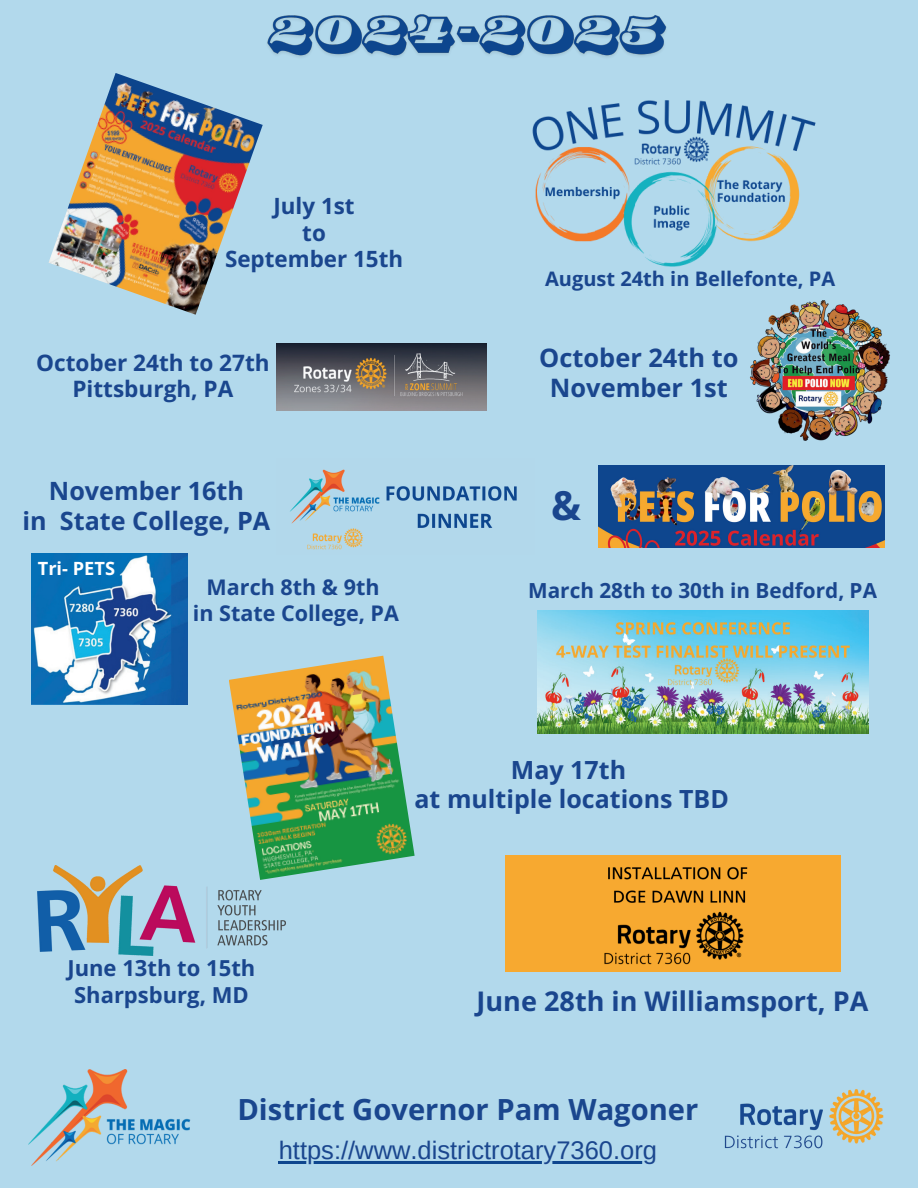
<style>
.page{position:relative;width:918px;height:1188px;background:#b2d9ec}
.page>*{position:absolute;margin:0;border:0;box-sizing:border-box;transform-origin:0 0}
.t1{font:700 39.9px "Open Sans";color:#1a468e}
.t2{font:700 29.1px "Open Sans";color:#1a468e}
.t3{font:700 27px "Open Sans";color:#1a468e}
.t4{font:25.5px "Arimo";color:#1a468e}
.t5{font:700 25.35px/30px "Open Sans";color:#1a468e;text-align:center}
.t6{font:700 25.2px/29.8px "Open Sans";color:#1a468e;text-align:center}
.t7{font:700 25.05px/29.7px "Open Sans";color:#1a468e;text-align:center}
.t8{font:700 22.65px/26.5px "Open Sans";color:#1a468e;text-align:center}
.t9{font:700 22.35px/26.4px "Open Sans";color:#1a468e;text-align:center}
.t10{font:700 22.05px/26.1px "Open Sans";color:#1a468e;text-align:center}
.t11{font:700 21.6px/25.5px "Open Sans";color:#1a468e;text-align:center}
.t12{font:700 20.7px "Open Sans";color:#1a468e}
.t13{font:700 19.95px "Open Sans";color:#1a468e}
.t14{font:700 18.15px "Open Sans";color:#fff}
</style>
<div class="page">
<img style="left:532px;top:100px;width:284px;height:167px">
<img style="left:277px;top:344px;width:209px;height:66px">
<img style="left:750px;top:300px;width:140px;height:141px">
<img style="left:32px;top:554px;width:155px;height:150px">
<img style="left:505px;top:855px;width:335px;height:117px">
<img style="left:38px;top:865px;width:247px;height:91px">
<img style="left:229px;top:656px;width:186px;height:224px">
<img style="left:538px;top:611px;width:330px;height:123px">
<img style="left:49px;top:73px;width:214px;height:242px">
<img style="left:598px;top:465px;width:286px;height:82px">
<img style="left:290px;top:469px;width:227px;height:81px">
<img style="left:29px;top:1070px;width:162px;height:95px">
<img style="left:724px;top:1089px;width:160px;height:60px">
<hr style="left:279px;top:1162px;width:378px;height:2px;background:#0e468e">
<img style="left:267px;top:14px;width:400px;height:43px">
<p class="t9" style="left:225px;top:192px;width:180px">July 1st<br>to<br>September 15th</p>
<p class="t13" style="left:545px;top:264px;width:292px">August 24th in Bellefonte, PA</p>
<p class="t8" style="left:36px;top:349px;width:235px">October 24th to 27th<br>Pittsburgh, PA</p>
<p class="t5" style="left:539px;top:342px;width:201px">October 24th to<br>November 1st</p>
<p class="t6" style="left:23px;top:475px;width:249px">November 16th<br>in State College, PA</p>
<h1 class="t1" style="left:551px;top:478px;width:31px">&amp;</h1>
<p class="t14" style="left:38px;top:556px;width:79px">Tri- PETS</p>
<p class="t11" style="left:193px;top:574px;width:208px">March 8th &amp; 9th<br>in State College, PA</p>
<p class="t12" style="left:528px;top:576px;width:350px">March 28th to 30th in Bedford, PA</p>
<p class="t7" style="left:415px;top:754px;width:316px">May 17th<br>at multiple locations TBD</p>
<p class="t10" style="left:67px;top:955px;width:189px">June 13th to 15th<br>Sharpsburg, MD</p>
<p class="t3" style="left:477px;top:982px;width:393px">June 28th in Williamsport, PA</p>
<p class="t2" style="left:237px;top:1089px;width:462px">District Governor Pam Wagoner</p>
<p class="t4" style="left:279px;top:1134px;width:380px">https://www.districtrotary7360.org</p>
</div>
